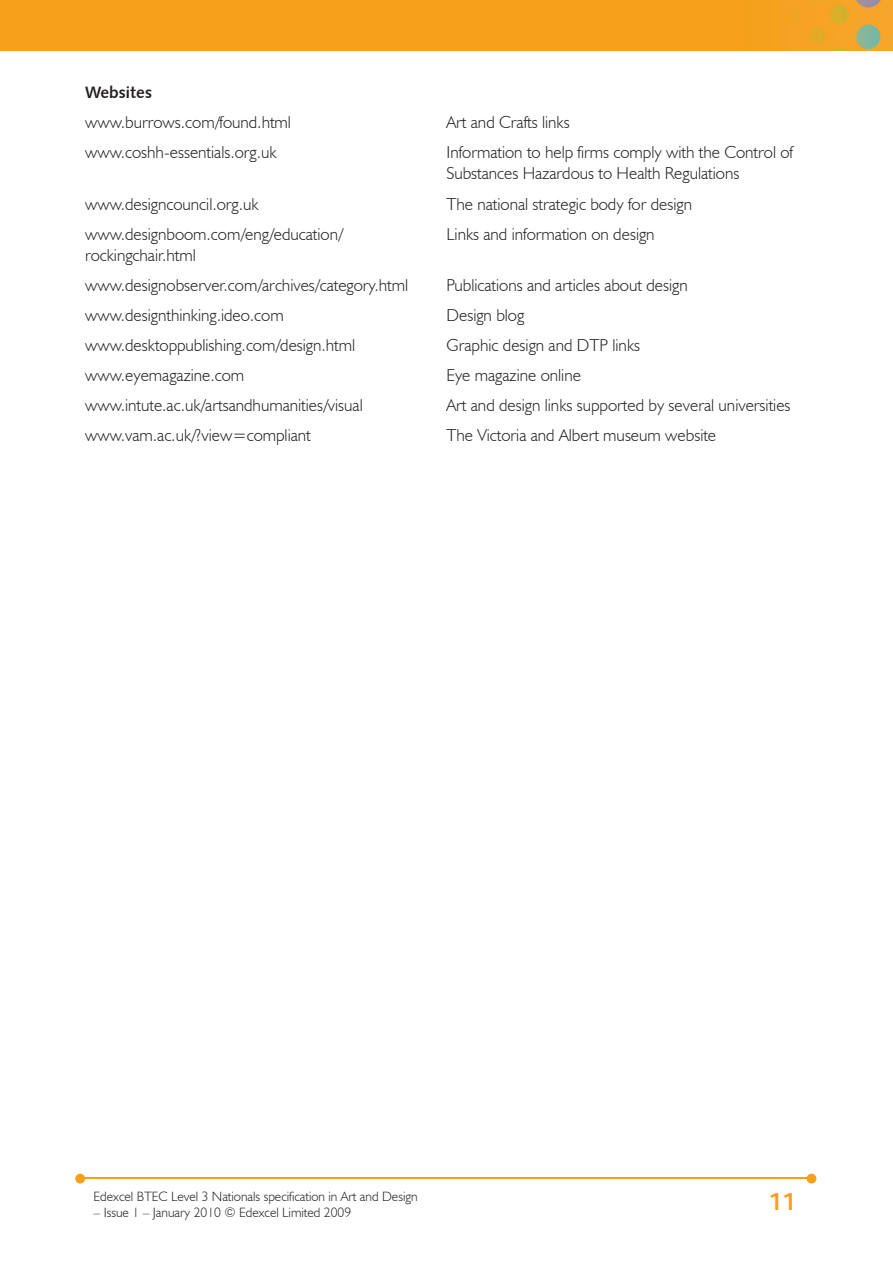
<style>
.page{position:relative;width:893px;height:1263px;background:#fff}
.page>*{position:absolute;margin:0;border:0;box-sizing:border-box;transform-origin:0 0}
.t1{font:700 25.5px "Bliss";color:#f6a01b}
.t2{font:300 17.25px/21px "Humanist 521 BT";color:#231f20}
.t3{font:16.5px "Humanist 531 BT Bold A";color:#231f20}
.t4{font:300 13.5px "Humanist 521 BT";color:#231f20}
</style>
<div class="page">
<img style="left:0;top:0;width:893px;height:51px">
<hr style="left:82px;top:1178px;width:728px;height:1px;background:#f6a01b">
<svg style="left:807px;top:1174px;width:9px;height:9px"></svg>
<svg style="left:75px;top:1174px;width:10px;height:9px"></svg>
<p class="t3" style="left:85px;top:82px;width:69px">Websites</p>
<p class="t2" style="left:85px;top:112px;width:207px">www.burrows.com/found.html</p>
<p class="t2" style="left:446px;top:112px;width:125px">Art and Crafts links</p>
<p class="t2" style="left:85px;top:142px;width:193px">www.coshh-essentials.org.uk</p>
<p class="t2" style="left:446px;top:142px;width:348px">Information to help firms comply with the Control of<br>Substances Hazardous to Health Regulations</p>
<p class="t2" style="left:85px;top:193px;width:175px">www.designcouncil.org.uk</p>
<p class="t2" style="left:446px;top:193px;width:247px">The national strategic body for design</p>
<p class="t2" style="left:85px;top:223px;width:259px">www.designboom.com/eng/education/ rockingchair.html</p>
<p class="t2" style="left:446px;top:223px;width:210px">Links and information on design</p>
<p class="t2" style="left:85px;top:274px;width:325px">www.designobserver.com/archives/category.html</p>
<p class="t2" style="left:446px;top:274px;width:243px">Publications and articles about design</p>
<p class="t2" style="left:85px;top:304px;width:200px">www.designthinking.ideo.com</p>
<p class="t2" style="left:446px;top:304px;width:79px">Design blog</p>
<p class="t2" style="left:85px;top:334px;width:272px">www.desktoppublishing.com/design.html</p>
<p class="t2" style="left:446px;top:334px;width:195px">Graphic design and DTP links</p>
<p class="t2" style="left:85px;top:364px;width:161px">www.eyemagazine.com</p>
<p class="t2" style="left:446px;top:364px;width:136px">Eye magazine online</p>
<p class="t2" style="left:85px;top:395px;width:279px">www.intute.ac.uk/artsandhumanities/visual</p>
<p class="t2" style="left:446px;top:395px;width:346px">Art and design links supported by several universities</p>
<p class="t2" style="left:85px;top:425px;width:227px">www.vam.ac.uk/?view=compliant</p>
<p class="t2" style="left:446px;top:425px;width:271px">The Victoria and Albert museum website</p>
<p class="t4" style="left:94px;top:1188px;width:326px">Edexcel BTEC Level 3 Nationals specification in Art and Design</p>
<p class="t4" style="left:94px;top:1204px;width:259px">– Issue 1 – January 2010 © Edexcel Limited 2009</p>
<h1 class="t1" style="left:768px;top:1189px;width:29px">11</h1>
</div>
